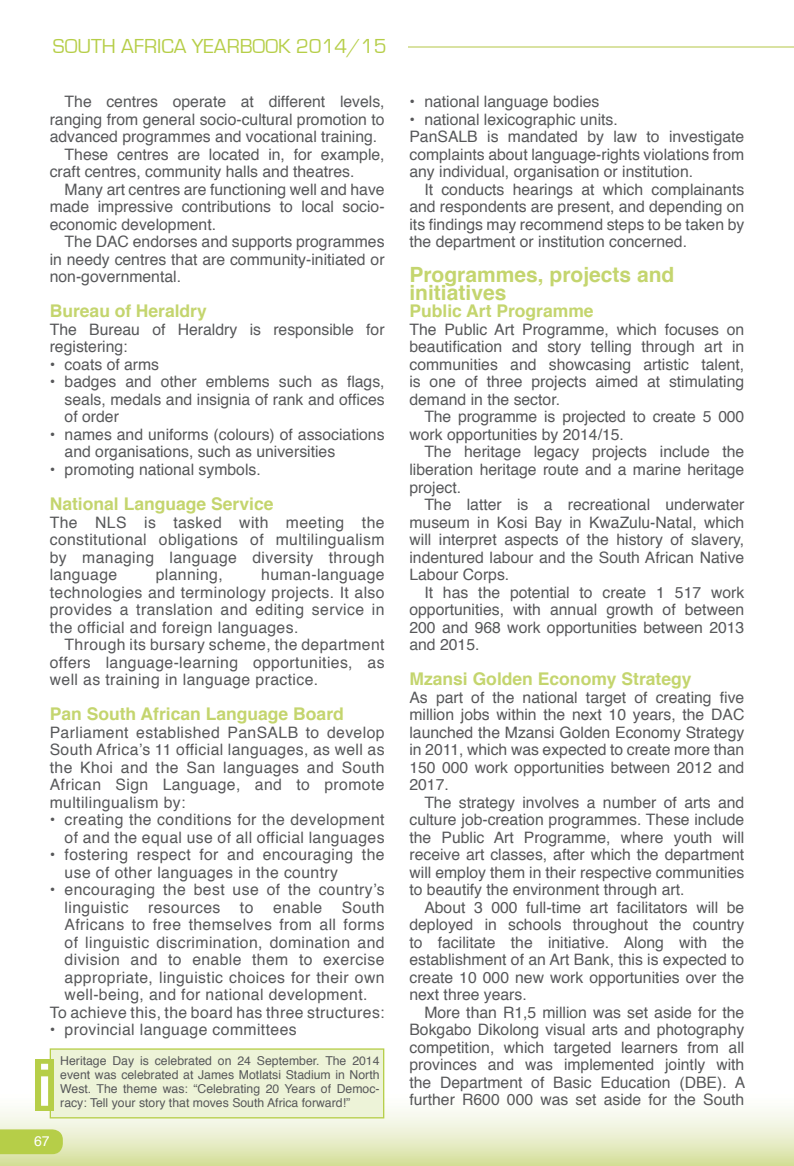
<style>
.page{position:relative;width:794px;height:1166px;background:#fff}
.page>*{position:absolute;margin:0;border:0;box-sizing:border-box;transform-origin:0 0}
.t1{font:700 63px "Eurostile";color:#fff}
.t2{font:700 21px/17.5px "Helvetica";color:#c4d56e}
.t3{font:20.82px "Eurostile";color:#b6ce48}
.t4{font:700 17.5px "Helvetica";color:#c4d56e}
.t5{font:15.75px/17.5px "Helvetica";color:#57585a;text-align:justify}
.t6{font:15.75px/17.5px "Helvetica";letter-spacing:.025em;color:#57585a;text-align:right}
.t7{font:14px "Helvetica";color:#fff}
.t8{font:12.25px/14px "Helvetica";color:#57585a;text-align:justify}
</style>
<div class="page">
<hr style="left:408px;top:46px;width:386px;height:2px;background:#d9e2a2">
<img style="left:0;top:1089px;width:794px;height:77px">
<svg style="left:0;top:1129px;width:63px;height:25px;background:#b8cf4e"></svg>
<div style="left:50px;top:1049px;width:334px;height:69px;background:#edf3d8"></div>
<div style="left:50px;top:1048px;width:334px;height:70px;border:1px solid #b6ce48"></div>
<div style="left:35px;top:1059px;width:19px;height:51px;background:#b6ce48"></div>
<h3 class="t3" style="left:53px;top:35px;width:335px">SOUTH AFRICA YEARBOOK 2014/15</h3>
<p class="t5" style="left:65px;top:94px;width:321px">The centres operate at different levels,</p>
<p class="t5" style="left:50px;top:111px;width:336px">ranging from general socio-cultural promotion to</p>
<p class="t5" style="left:50px;top:129px;width:329px">advanced programmes and vocational training.</p>
<p class="t5" style="left:65px;top:146px;width:321px">These centres are located in, for example,</p>
<p class="t5" style="left:50px;top:164px;width:306px">craft centres, community halls and theatres.</p>
<p class="t5" style="left:65px;top:181px;width:321px">Many art centres are functioning well and have</p>
<p class="t5" style="left:50px;top:199px;width:336px">made impressive contributions to local socio-</p>
<p class="t5" style="left:50px;top:216px;width:168px">economic development.</p>
<p class="t5" style="left:65px;top:234px;width:321px">The DAC endorses and supports programmes</p>
<p class="t5" style="left:50px;top:251px;width:336px">in needy centres that are community-initiated or</p>
<p class="t5" style="left:50px;top:269px;width:133px">non-governmental.</p>
<p class="t4" style="left:50px;top:297px;width:159px">Bureau of Heraldry</p>
<p class="t5" style="left:50px;top:321px;width:336px">The Bureau of Heraldry is responsible for registering:</p>
<p class="t5" style="left:50px;top:356px;width:111px">• coats of arms</p>
<p class="t5" style="left:65px;top:374px;width:321px;text-indent:-15px">• badges and other emblems such as flags, seals, medals and insignia of rank and offices of order</p>
<p class="t5" style="left:65px;top:426px;width:321px;text-indent:-15px">• names and uniforms (colours) of associations and organisations, such as universities</p>
<p class="t5" style="left:50px;top:461px;width:212px">• promoting national symbols.</p>
<p class="t4" style="left:50px;top:490px;width:225px">National Language Service</p>
<p class="t5" style="left:50px;top:514px;width:336px">The NLS is tasked with meeting the constitutional obligations of multilingualism by managing language diversity through language</p>
<p class="t5" style="left:50px;top:566px;width:336px;text-indent:211px">human-language technologies and terminology projects. It also provides a translation and editing service in the official and foreign languages.</p>
<p class="t5" style="left:50px;top:636px;width:336px;text-indent:15px">Through its bursary scheme, the department offers language-learning opportunities, as well as training in language practice.</p>
<p class="t4" style="left:50px;top:700px;width:295px">Pan South African Language Board</p>
<p class="t5" style="left:50px;top:724px;width:336px">Parliament established PanSALB to develop South Africa’s 11 official languages, as well as the Khoi and the San languages and South African Sign Language, and to promote multilingualism by:</p>
<p class="t6" style="left:50px;top:811px;width:336px">• creating the conditions for the development of and the equal use of all official languages</p>
<p class="t6" style="left:65px;top:846px;width:321px;text-align:left;text-indent:-15px">• fostering respect for and encouraging the use of other languages in the country</p>
<p class="t6" style="left:50px;top:881px;width:336px">• encouraging the best use of the country’s</p>
<p class="t6" style="left:65px;top:899px;width:321px">linguistic resources to enable South</p>
<p class="t6" style="left:65px;top:916px;width:321px">Africans to free themselves from all forms</p>
<p class="t6" style="left:65px;top:934px;width:321px">of linguistic discrimination, domination and</p>
<p class="t6" style="left:65px;top:951px;width:321px">division and to enable them to exercise</p>
<p class="t6" style="left:65px;top:969px;width:321px">appropriate, linguistic choices for their own</p>
<p class="t6" style="left:65px;top:986px;width:304px">well-being, and for national development.</p>
<p class="t6" style="left:50px;top:1004px;width:336px">To achieve this, the board has three structures:</p>
<p class="t6" style="left:50px;top:1021px;width:248px">• provincial language committees</p>
<p class="t6" style="left:156px;top:566px;width:69px">planning,</p>
<h1 class="t1" style="left:38px;top:1050px;width:15px">i</h1>
<p class="t7" style="left:34px;top:1130px;width:17px">67</p>
<p class="t8" style="left:60px;top:1054px;width:321px">Heritage Day is celebrated on 24 September. The 2014 event was celebrated at James Motlatsi Stadium in North West. The theme was: “Celebrating 20 Years of Democ-</p>
<p class="t8" style="left:60px;top:1096px;width:291px">racy: Tell your story that moves South Africa forward!”</p>
<p class="t5" style="left:409px;top:94px;width:191px">• national language bodies</p>
<p class="t5" style="left:409px;top:111px;width:336px;text-align:left">• national lexicographic units.<br>PanSALB is mandated by law to investigate complaints about language-rights violations from any individual, organisation or institution.</p>
<p class="t5" style="left:409px;top:181px;width:336px;text-indent:15px">It conducts hearings at which complainants and respondents are present, and depending on its findings may recommend steps to be taken by the department or institution concerned.</p>
<h2 class="t2" style="left:409px;top:267px;width:266px">Programmes, projects and initiatives</h2>
<p class="t4" style="left:409px;top:297px;width:186px">Public Art Programme</p>
<p class="t5" style="left:409px;top:321px;width:336px">The Public Art Programme, which focuses on beautification and story telling through art in communities and showcasing artistic talent, is one of three projects aimed at stimulating demand in the sector.</p>
<p class="t5" style="left:409px;top:409px;width:336px;text-indent:15px">The programme is projected to create 5 000 work opportunities by 2014/15.</p>
<p class="t5" style="left:409px;top:444px;width:336px;text-indent:15px">The heritage legacy projects include the liberation heritage route and a marine heritage project.</p>
<p class="t5" style="left:409px;top:496px;width:336px;text-indent:15px">The latter is a recreational underwater museum in Kosi Bay in KwaZulu-Natal, which will interpret aspects of the history of slavery, indentured labour and the South African Native Labour Corps.</p>
<p class="t5" style="left:409px;top:584px;width:336px;text-indent:15px">It has the potential to create 1 517 work opportunities, with annual growth of between 200 and 968 work opportunities between 2013 and 2015.</p>
<p class="t4" style="left:409px;top:665px;width:284px">Mzansi Golden Economy Strategy</p>
<p class="t5" style="left:409px;top:689px;width:336px">As part of the national target of creating five million jobs within the next 10 years, the DAC launched the Mzansi Golden Economy Strategy in 2011, which was expected to create more than 150 000 work opportunities between 2012 and 2017.</p>
<p class="t5" style="left:409px;top:794px;width:336px;text-indent:15px">The strategy involves a number of arts and culture job-creation programmes. These include the Public Art Programme, where youth will receive art classes, after which the department will employ them in their respective communities to beautify the environment through art.</p>
<p class="t5" style="left:409px;top:899px;width:336px;text-indent:15px">About 3 000 full-time art facilitators will be deployed in schools throughout the country to facilitate the initiative. Along with the establishment of an Art Bank, this is expected to create 10 000 new work opportunities over the next three years.</p>
<p class="t5" style="left:409px;top:1004px;width:337px;text-indent:15px">More than R1,5 million was set aside for the Bokgabo Dikolong visual arts and photography competition, which targeted learners from all provinces and was implemented jointly with the Department of Basic Education (DBE). A further R600 000 was set aside for the South</p>
</div>
